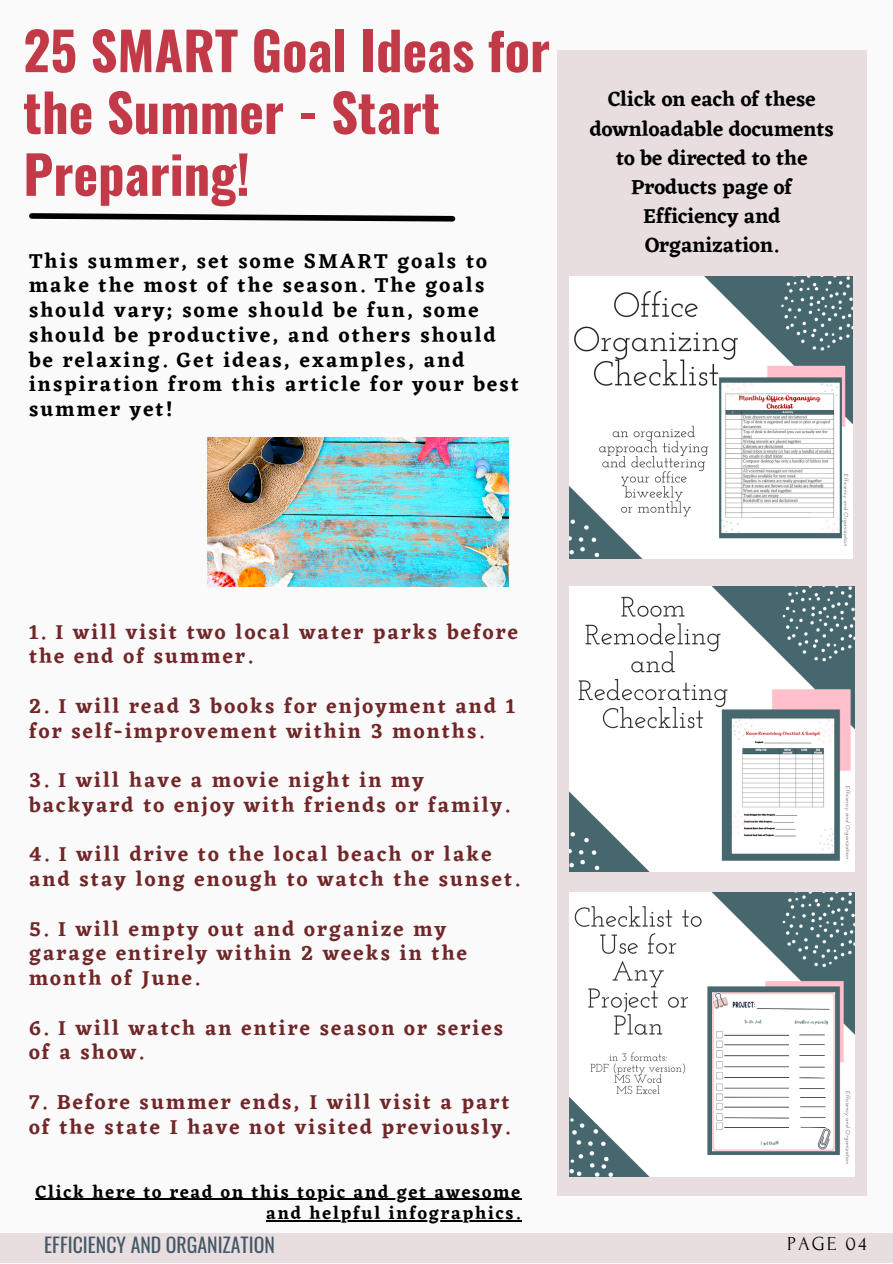
<style>
.page{position:relative;width:893px;height:1264px;background:#fff}
.page>*{position:absolute;margin:0;border:0;box-sizing:border-box;transform-origin:0 0}
.t1{font:700 52.5px/61.8px "Oswald";color:#c23a47}
.t2{font:600 21px/24.8px "Eczar";letter-spacing:.1em;color:#712628}
.t3{font:600 21px/24.8px "Eczar";letter-spacing:.1em;color:#000}
.t4{font:600 21px/29.2px "Eczar";color:#000;text-align:center}
.t5{font:19.8px "Oswald";color:#435967}
.t6{font:19.8px "Forum";letter-spacing:.1em;color:#000}
.t7{font:600 18px/21.3px "Eczar";letter-spacing:.1em;color:#000;text-align:right}
</style>
<div class="page">
<div style="left:0;top:0;width:892px;height:1262px;background:#fafafa"></div>
<div style="left:0;top:1232px;width:892px;height:30px;background:#e8dddf"></div>
<svg style="left:29px;top:213px;width:427px;height:9px"></svg>
<div style="left:557px;top:50px;width:309px;height:1146px;background:#e8dddf"></div>
<img style="left:569px;top:586px;width:285px;height:285px">
<img style="left:569px;top:892px;width:285px;height:284px">
<hr style="left:36px;top:1198px;width:486px;height:1px;background:#000">
<hr style="left:266px;top:1220px;width:256px;height:1px;background:#000">
<img style="left:208px;top:437px;width:300px;height:149px">
<img style="left:569px;top:276px;width:283px;height:282px">
<p class="t1" style="left:23px;top:17px;width:528px">25 SMART Goal Ideas for the Summer - Start<br>Preparing!</p>
<p class="t3" style="left:29px;top:248px;width:491px">This summer, set some SMART goals to make the most of the season. The goals should vary; some should be fun, some should be productive, and others should be relaxing. Get ideas, examples, and inspiration from this article for your best summer yet!</p>
<p class="t4" style="left:589px;top:84px;width:245px">Click on each of these downloadable documents to be directed to the<br>Products page of<br>Efficiency and<br>Organization.</p>
<p class="t2" style="left:29px;top:619px;width:490px">1. I will visit two local water parks before the end of summer.</p>
<p class="t2" style="left:29px;top:693px;width:487px">2. I will read 3 books for enjoyment and 1 for self-improvement within 3 months.</p>
<p class="t2" style="left:29px;top:767px;width:482px">3. I will have a movie night in my backyard to enjoy with friends or family.</p>
<p class="t2" style="left:29px;top:841px;width:492px">4. I will drive to the local beach or lake and stay long enough to watch the sunset.</p>
<p class="t2" style="left:29px;top:916px;width:439px">5. I will empty out and organize my garage entirely within 2 weeks in the month of June.</p>
<p class="t2" style="left:29px;top:1014px;width:475px">6. I will watch an entire season or series of a show.</p>
<p class="t2" style="left:29px;top:1089px;width:482px">7. Before summer ends, I will visit a part of the state I have not visited previously.</p>
<p class="t7" style="left:36px;top:1180px;width:486px">Click here to read on this topic and get awesome and helpful infographics.</p>
<p class="t5" style="left:44px;top:1229px;width:232px">EFFICIENCY AND ORGANIZATION</p>
<p class="t6" style="left:787px;top:1232px;width:81px">PAGE 04</p>
</div>
